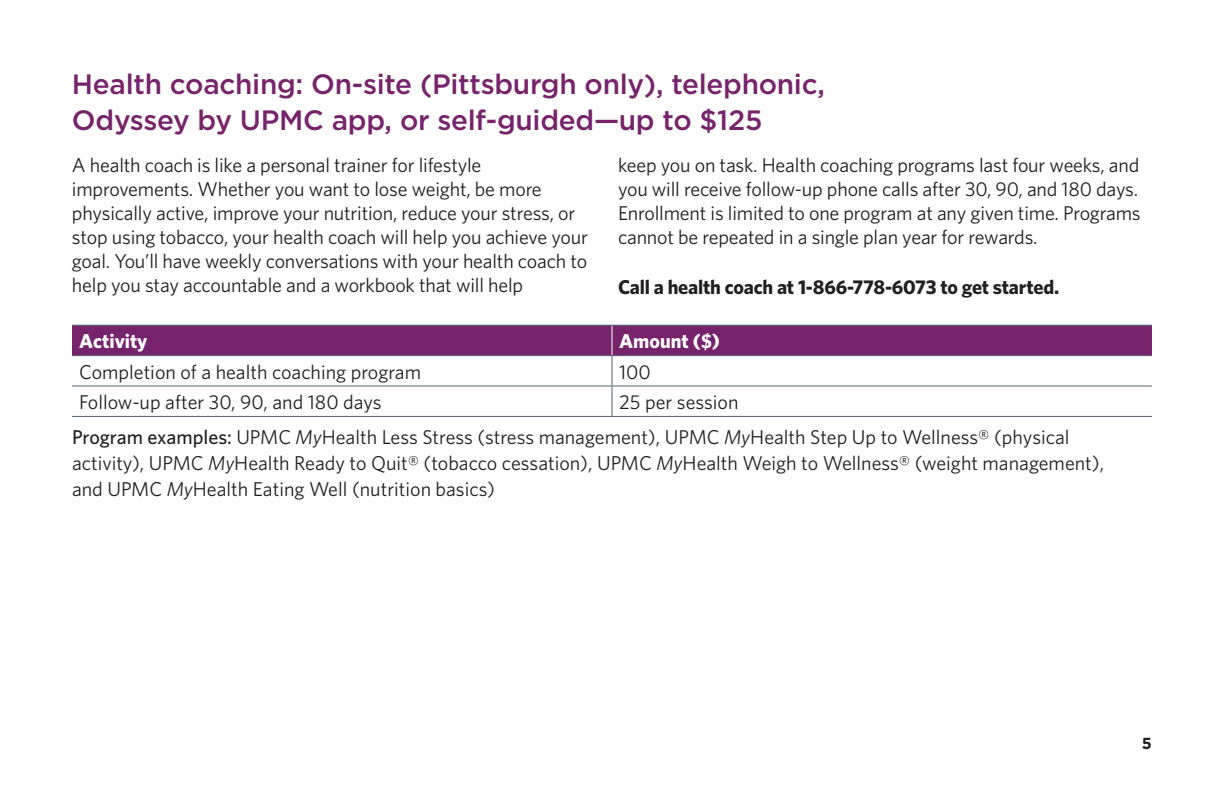
<style>
.page{position:relative;width:1224px;height:792px;background:#fff}
.page>*{position:absolute;margin:0;border:0;box-sizing:border-box;transform-origin:0 0}
.t1{font:500 28px/36px "Gotham";letter-spacing:-.01em;color:#77236b}
.t2{font:20px/24px "Whitney";letter-spacing:-.01em;color:#231f20}
.t3{font:700 20px "Whitney";letter-spacing:-.01em;color:#231f20}
.t4{font:700 20px "Whitney";color:#fff}
.t5{font:700 16px "Gotham";color:#231f20}
.s1{font-weight:500}
.s2{font-style:italic}
</style>
<div class="page">
<div style="left:72px;top:326px;width:1080px;height:29px;background:#77236b"></div>
<hr style="left:72px;top:325px;width:540px;height:1px;background:#52626f">
<hr style="left:612px;top:325px;width:540px;height:1px;background:#52626f">
<hr style="left:72px;top:355px;width:540px;height:1px;background:#52626f">
<hr style="left:612px;top:356px;width:1px;height:30px;background:#52626f">
<hr style="left:612px;top:355px;width:540px;height:1px;background:#52626f">
<hr style="left:72px;top:386px;width:540px;height:1px;background:#52626f">
<svg style="left:612px;top:387px;width:1px;height:29px"></svg>
<hr style="left:612px;top:386px;width:540px;height:1px;background:#52626f">
<hr style="left:72px;top:416px;width:540px;height:1px;background:#52626f">
<hr style="left:612px;top:416px;width:540px;height:1px;background:#52626f">
<p class="t1" style="left:72px;top:66px;width:754px">Health coaching: On-site (Pittsburgh only), telephonic,<br>Odyssey by UPMC app, or self-guided—up to $125</p>
<p class="t2" style="left:72px;top:153px;width:411px">A health coach is like a personal trainer for lifestyle</p>
<p class="t2" style="left:72px;top:177px;width:471px">improvements. Whether you want to lose weight, be more</p>
<p class="t2" style="left:72px;top:201px;width:517px">physically active, improve your nutrition, reduce your stress, or stop using tobacco, your health coach will help you achieve your goal. You’ll have weekly conversations with your health coach to help you stay accountable and a workbook that will help</p>
<p class="t2" style="left:618px;top:153px;width:524px">keep you on task. Health coaching programs last four weeks, and you will receive follow-up phone calls after 30, 90, and 180 days.<br>Enrollment is limited to one program at any given time. Programs cannot be repeated in a single plan year for rewards.</p>
<p class="t3" style="left:618px;top:274px;width:443px">Call a health coach at 1-866-778-6073 to get started.</p>
<p class="t4" style="left:79px;top:328px;width:70px">Activity</p>
<p class="t4" style="left:619px;top:328px;width:102px">Amount ($)</p>
<p class="t2" style="left:79px;top:359px;width:343px">Completion of a health coaching program</p>
<p class="t2" style="left:619px;top:359px;width:33px">100</p>
<p class="t2" style="left:79px;top:390px;width:304px">Follow-up after 30, 90, and 180 days</p>
<p class="t2" style="left:619px;top:390px;width:121px">25 per session</p>
<p class="t2" style="left:72px;top:423px;width:1034px;line-height:26px"><span class="s1">Program examples:</span> UPMC <span class="s2">My</span>Health Less Stress (stress management), UPMC <span class="s2">My</span>Health Step Up to Wellness® (physical activity), UPMC <span class="s2">My</span>Health Ready to Quit® (tobacco cessation), UPMC <span class="s2">My</span>Health Weigh to Wellness® (weight management), and UPMC <span class="s2">My</span>Health Eating Well (nutrition basics)</p>
<p class="t5" style="left:1142px;top:732px;width:12px">5</p>
</div>
